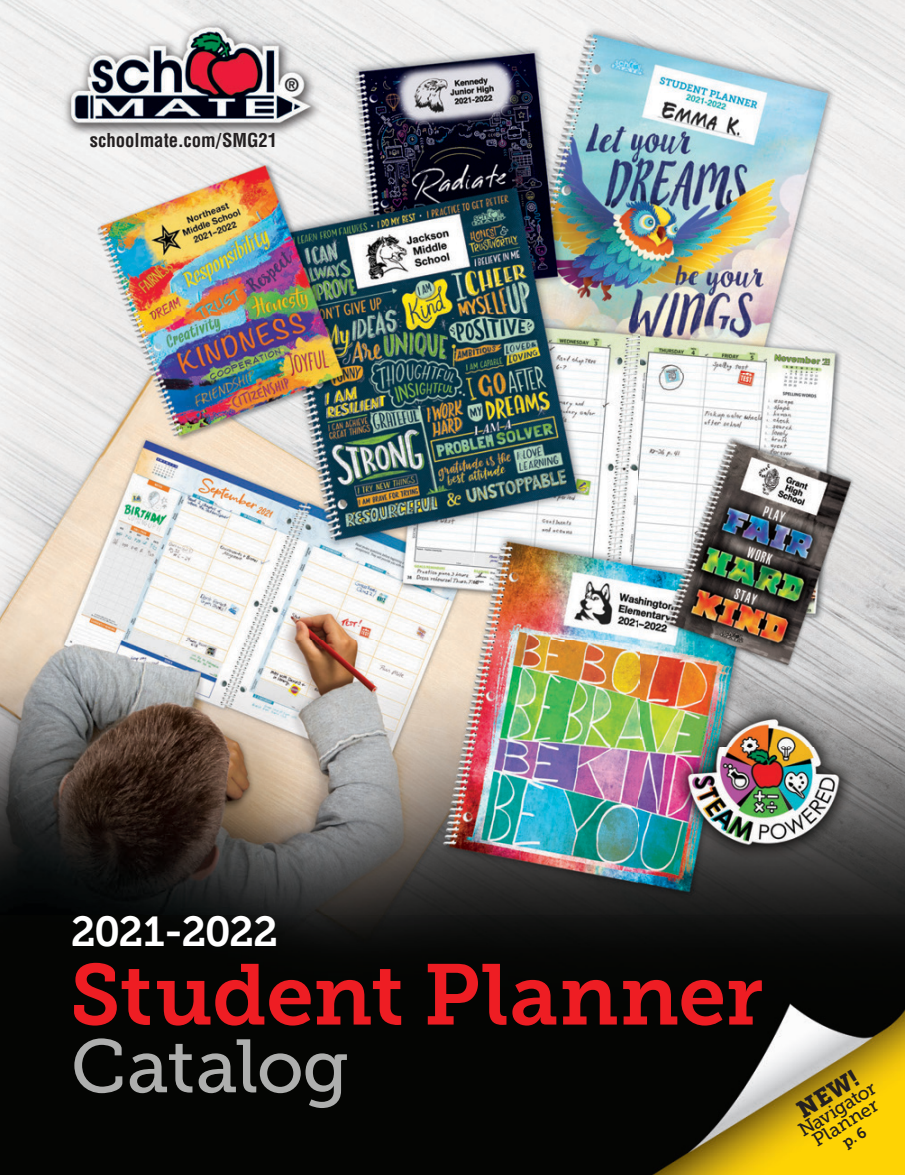
<style>
.page{position:relative;width:905px;height:1175px;background:#fff}
.page>*{position:absolute;margin:0;border:0;box-sizing:border-box;transform-origin:0 0}
.t1{font:85.5px "Museo Slab 700";letter-spacing:-.01em;color:#ee1d23}
.t2{font:75px "Museo Slab 500";letter-spacing:-.015em;color:#aeafae}
.t3{font:42px "Museo Slab 700";letter-spacing:-.04em;color:#fff}
.t4{font:23.7px "Museo Slab 900";color:#231f20}
.t5{font:19.05px/15.8px "Museo Slab 500";color:#231f20;text-align:center}
.t6{font:700 condensed 18.75px "Helvetica";color:#231f20}
</style>
<div class="page">
<img style="left:0;top:0;width:904px;height:916px">
<img style="left:0;top:916px;width:904px;height:258px">
<svg style="left:842px;top:1126px;width:25px;height:24px"></svg>
<p class="t6" style="left:90px;top:128px;width:189px">schoolmate.com/SMG21</p>
<h3 class="t3" style="left:71px;top:908px;width:209px">2021-2022</h3>
<h1 class="t1" style="left:70px;top:946px;width:695px">Student Planner</h1>
<h2 class="t2" style="left:71px;top:1024px;width:280px">Catalog</h2>
<p class="t4" style="left:792px;top:1100px;width:69px;rotate:-32deg">NEW!</p>
<p class="t5" style="left:796px;top:1125px;width:88px;rotate:-32deg">Navigator<br>Planner</p>
</div>
